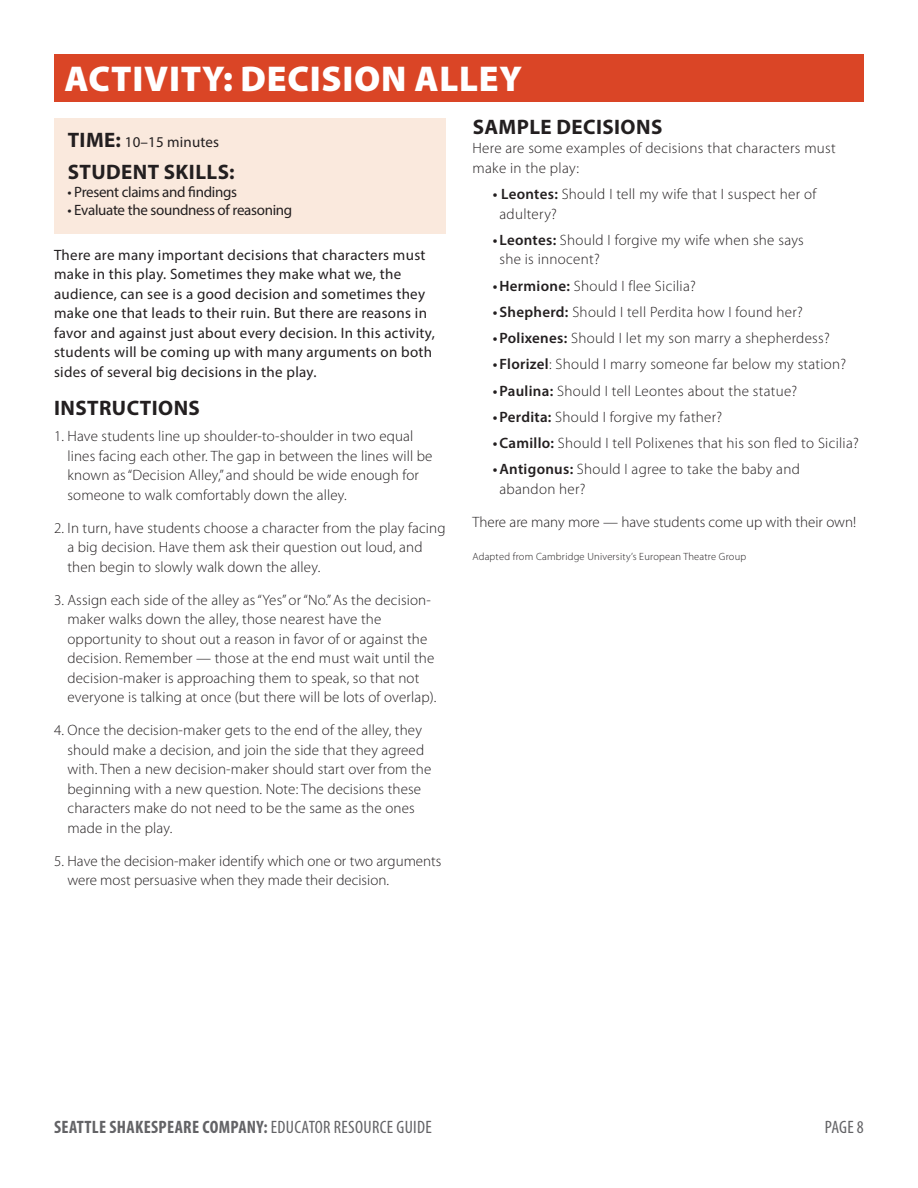
<style>
.page{position:relative;width:918px;height:1188px;background:#fff}
.page>*{position:absolute;margin:0;border:0;box-sizing:border-box;transform-origin:0 0}
.t1{font:900 36px "Myriad Pro";letter-spacing:.02em;color:#fff}
.t2{font:700 21px "Myriad Pro";letter-spacing:.02em;color:#231f20}
.t3{font:700 condensed 18px "Myriad Pro";letter-spacing:.02em;color:#636366}
.t4{font:condensed 18px "Myriad Pro";color:#636366}
.t5{font:300 15px/19.5px "Myriad Pro";letter-spacing:.01em;color:#231f20}
.t6{font:15px/19.5px "Myriad Pro";letter-spacing:.02em;color:#231f20}
.t7{font:15px "Myriad Pro";letter-spacing:-.02em;color:#231f20}
.t8{font:300 10.5px "Myriad Pro";letter-spacing:.02em;color:#231f20}
.s1{font-weight:700;font-size:21px}
.s2{font-weight:600}
.s3{font-weight:400}
</style>
<div class="page">
<div style="left:54px;top:54px;width:810px;height:48px;background:#da4526"></div>
<div style="left:54px;top:118px;width:392px;height:115px;background:#fae9dd"></div>
<h1 class="t1" style="left:65px;top:55px;width:459px">ACTIVITY: DECISION ALLEY</h1>
<p class="t6" style="left:68px;top:132px;width:153px"><span class="s1">TIME:</span> 10–15 minutes</p>
<h2 class="t2" style="left:68px;top:159px;width:168px">STUDENT SKILLS:</h2>
<p class="t7" style="left:68px;top:183px;width:171px">• Present claims and findings</p>
<p class="t7" style="left:68px;top:201px;width:226px">• Evaluate the soundness of reasoning</p>
<p class="t6" style="left:54px;top:245px;width:382px">There are many important decisions that characters must make in this play. Sometimes they make what we, the audience, can see is a good decision and sometimes they make one that leads to their ruin. But there are reasons in favor and against just about every decision. In this activity, students will be coming up with many arguments on both sides of several big decisions in the play.</p>
<h2 class="t2" style="left:54px;top:394px;width:147px">INSTRUCTIONS</h2>
<p class="t5" style="left:68px;top:427px;width:366px;text-indent:-14px">1. Have students line up shoulder-to-shoulder in two equal lines facing each other. The gap in between the lines will be known as “Decision Alley,” and should be wide enough for someone to walk comfortably down the alley.</p>
<p class="t5" style="left:68px;top:518px;width:380px;text-indent:-14px">2. In turn, have students choose a character from the play facing a big decision. Have them ask their question out loud, and then begin to slowly walk down the alley.</p>
<p class="t5" style="left:68px;top:590px;width:371px;text-indent:-14px">3. Assign each side of the alley as “Yes” or “No.” As the decision&shy;maker walks down the alley, those nearest have the opportunity to shout out a reason in favor of or against the decision. Remember — those at the end must wait until the decision-maker is approaching them to speak, so that not everyone is talking at once (but there will be lots of overlap).</p>
<p class="t5" style="left:68px;top:721px;width:365px;text-indent:-14px">4. Once the decision-maker gets to the end of the alley, they should make a decision, and join the side that they agreed with. Then a new decision-maker should start over from the beginning with a new question. Note: The decisions these characters make do not need to be the same as the ones made in the play.</p>
<p class="t5" style="left:68px;top:851px;width:376px;text-indent:-14px">5. Have the decision-maker identify which one or two arguments were most persuasive when they made their decision.</p>
<h2 class="t2" style="left:473px;top:113px;width:191px">SAMPLE DECISIONS</h2>
<p class="t5" style="left:472px;top:139px;width:365px">Here are some examples of decisions that characters must make in the play:</p>
<p class="t5" style="left:500px;top:184px;width:318px;text-indent:-7px"><span class="s2">• Leontes:</span> Should I tell my wife that I suspect her of adultery?</p>
<p class="t5" style="left:500px;top:230px;width:306px;text-indent:-7px"><span class="s2">• Leontes:</span> Should I forgive my wife when she says she is innocent?</p>
<p class="t5" style="left:493px;top:276px;width:205px"><span class="s2">•Hermione:</span> Should I flee Sicilia?</p>
<p class="t5" style="left:493px;top:302px;width:312px"><span class="s2">• Shepherd:</span> Should I tell Perdita how I found her?</p>
<p class="t5" style="left:493px;top:328px;width:339px"><span class="s2">•Polixenes:</span> Should I let my son marry a shepherdess?</p>
<p class="t5" style="left:493px;top:355px;width:355px"><span class="s2">• Florizel</span>: Should I marry someone far below my station?</p>
<p class="t5" style="left:493px;top:381px;width:306px"><span class="s2">•Paulina:</span> Should I tell Leontes about the statue?</p>
<p class="t5" style="left:493px;top:407px;width:231px"><span class="s2">•Perdita:</span> Should I forgive my father?</p>
<p class="t5" style="left:493px;top:433px;width:368px"><span class="s2">•Camillo:</span> Should I tell Polixenes that his son fled to Sicilia?</p>
<p class="t5" style="left:500px;top:460px;width:302px;text-indent:-7px"><span class="s2">•Antigonus:</span> Should I agree to take the baby and abandon her?</p>
<p class="t5" style="left:472px;top:512px;width:385px">There are many more — have students come up with their own!</p>
<p class="t8" style="left:472px;top:550px;width:275px">Adapted from Cambridge University’s European Theatre Group</p>
<p class="t3" style="left:54px;top:1115px;width:379px">SEATTLE SHAKESPEARE COMPANY: <span class="s3">EDUCATOR RESOURCE GUIDE</span></p>
<p class="t4" style="left:825px;top:1116px;width:40px">PAGE 8</p>
</div>
